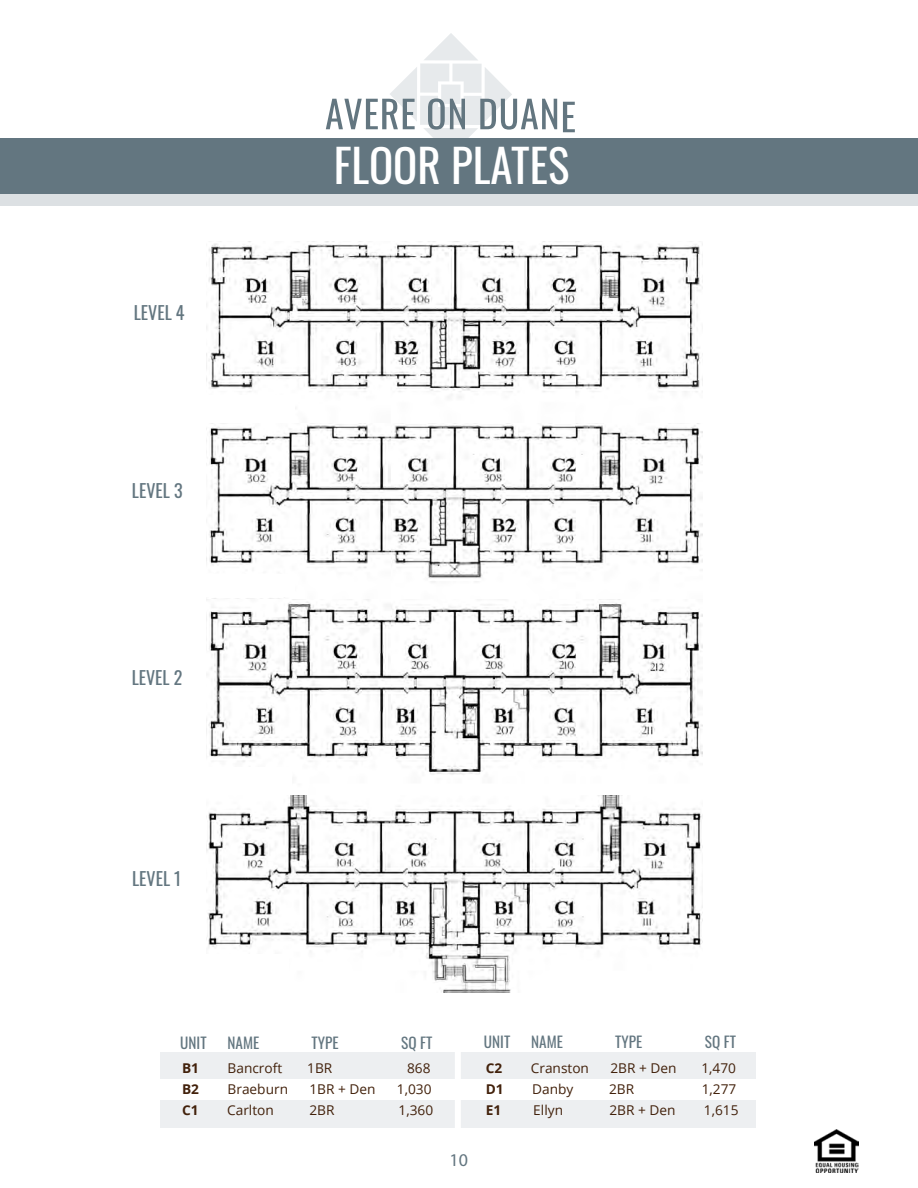
<style>
.page{position:relative;width:918px;height:1188px;background:#fff}
.page>*{position:absolute;margin:0;border:0;box-sizing:border-box;transform-origin:0 0}
.t1{font:45px "Oswald";color:#fff}
.t2{font:18px "Oswald";color:#637680}
.t3{font:18px "Myriad Pro";color:#637680}
.t4{font:15px "Oswald";color:#637680}
.t5{font:13.5px "Open Sans";color:#42210b}
.t6{font:700 13.5px "Open Sans";color:#42210b}
</style>
<div class="page">
<img style="left:207px;top:795px;width:496px;height:197px">
<img style="left:207px;top:241px;width:496px;height:534px">
<div style="left:0;top:138px;width:918px;height:68px;background:#dce0e3"></div>
<div style="left:0;top:138px;width:918px;height:56px;background:#637680"></div>
<svg style="left:326px;top:33px;width:231px;height:105px"></svg>
<svg style="left:563px;top:102px;width:12px;height:30px"></svg>
<div style="left:207px;top:767px;width:85px;height:28px;background:#fff"></div>
<div style="left:207px;top:954px;width:82px;height:39px;background:#fff"></div>
<div style="left:200px;top:396px;width:95px;height:27px;background:#fff"></div>
<div style="left:207px;top:574px;width:88px;height:23px;background:#fff"></div>
<div style="left:160px;top:1053px;width:596px;height:75px;background:#edeff1"></div>
<div style="left:155px;top:1079px;width:607px;height:21px;background:#fff"></div>
<div style="left:455px;top:1029px;width:6px;height:113px;background:#fff"></div>
<img style="left:815px;top:1129px;width:43px;height:44px">
<h2 class="t2" style="left:134px;top:297px;width:52px">LEVEL 4</h2>
<h2 class="t2" style="left:132px;top:475px;width:52px">LEVEL 3</h2>
<h2 class="t2" style="left:132px;top:662px;width:52px">LEVEL 2</h2>
<h2 class="t2" style="left:132px;top:863px;width:51px">LEVEL 1</h2>
<h1 class="t1" style="left:334px;top:125px;width:237px">FLOOR PLATES</h1>
<p class="t4" style="left:180px;top:1029px;width:28px">UNIT</p>
<p class="t4" style="left:228px;top:1029px;width:33px">NAME</p>
<p class="t4" style="left:311px;top:1029px;width:29px">TYPE</p>
<p class="t4" style="left:401px;top:1029px;width:33px">SQ FT</p>
<p class="t6" style="left:182px;top:1059px;width:19px">B1</p>
<p class="t5" style="left:228px;top:1059px;width:56px">Bancroft</p>
<p class="t5" style="left:307px;top:1059px;width:27px">1BR</p>
<p class="t5" style="left:407px;top:1059px;width:25px">868</p>
<p class="t6" style="left:182px;top:1080px;width:19px">B2</p>
<p class="t5" style="left:228px;top:1080px;width:62px">Braeburn</p>
<p class="t5" style="left:309px;top:1080px;width:68px">1BR + Den</p>
<p class="t5" style="left:397px;top:1080px;width:36px">1,030</p>
<p class="t6" style="left:182px;top:1101px;width:18px">C1</p>
<p class="t5" style="left:227px;top:1101px;width:48px">Carlton</p>
<p class="t5" style="left:309px;top:1101px;width:27px">2BR</p>
<p class="t5" style="left:399px;top:1101px;width:36px">1,360</p>
<h2 class="t3" style="left:450px;top:1149px;width:20px">10</h2>
<p class="t4" style="left:484px;top:1029px;width:28px">UNIT</p>
<p class="t4" style="left:531px;top:1029px;width:33px">NAME</p>
<p class="t4" style="left:615px;top:1029px;width:29px">TYPE</p>
<p class="t4" style="left:705px;top:1029px;width:33px">SQ FT</p>
<p class="t6" style="left:486px;top:1058px;width:18px">C2</p>
<p class="t5" style="left:531px;top:1059px;width:60px">Cranston</p>
<p class="t5" style="left:610px;top:1059px;width:68px">2BR + Den</p>
<p class="t5" style="left:701px;top:1059px;width:36px">1,470</p>
<p class="t6" style="left:486px;top:1079px;width:19px">D1</p>
<p class="t5" style="left:532px;top:1080px;width:43px">Danby</p>
<p class="t5" style="left:609px;top:1080px;width:27px">2BR</p>
<p class="t5" style="left:702px;top:1080px;width:36px">1,277</p>
<p class="t6" style="left:486px;top:1100px;width:17px">E1</p>
<p class="t5" style="left:533px;top:1101px;width:31px">Ellyn</p>
<p class="t5" style="left:609px;top:1101px;width:68px">2BR + Den</p>
<p class="t5" style="left:704px;top:1101px;width:36px">1,615</p>
</div>
